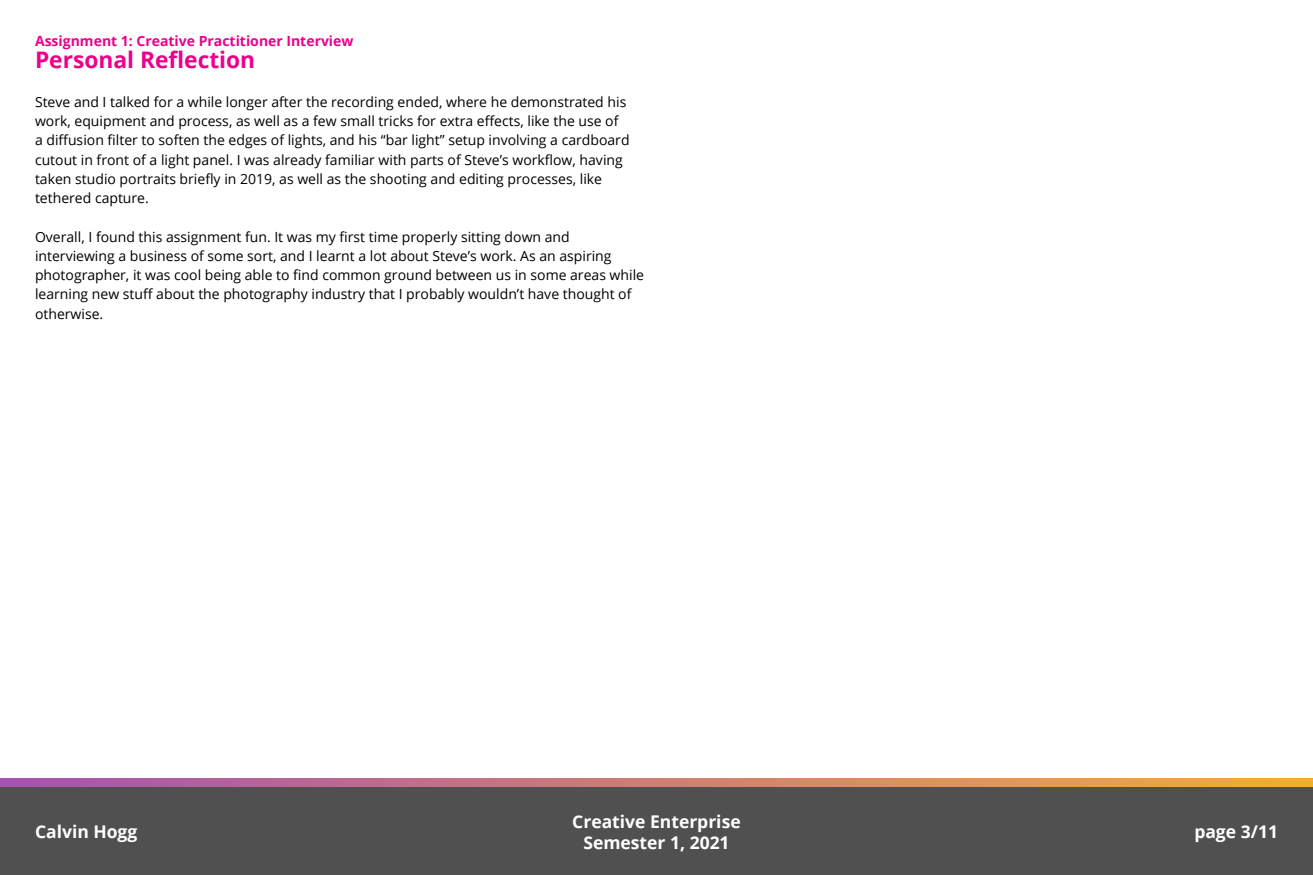
<style>
.page{position:relative;width:1313px;height:875px;background:#fff}
.page>*{position:absolute;margin:0;border:0;box-sizing:border-box;transform-origin:0 0}
.t1{font:700 22.75px "Open Sans";color:#ec008c}
.t2{font:700 17.5px/21px "Open Sans";color:#fff;text-align:center}
.Custom_style{font:14px/19.2px "Open Sans";color:#000}
.t3{font:700 14px "Open Sans";color:#ec008c}
</style>
<div class="page">
<svg style="left:0;top:779px;width:1312px;height:9px;background:#c1786f"></svg>
<div style="left:0;top:788px;width:1312px;height:87px;background:#505050"></div>
<p class="t3" style="left:35px;top:31px;width:320px">Assignment 1: Creative Practitioner Interview</p>
<p class="t1" style="left:35px;top:44px;width:222px">Personal Reflection</p>
<p class="Custom_style" style="left:35px;top:92px;width:596px">Steve and I talked for a while longer after the recording ended, where he demonstrated his work, equipment and process, as well as a few small tricks for extra effects, like the use of a diffusion filter to soften the edges of lights, and his “bar light” setup involving a cardboard cutout in front of a light panel. I was already familiar with parts of Steve’s workflow, having taken studio portraits briefly in 2019, as well as the shooting and editing processes, like tethered capture.</p>
<p class="Custom_style" style="left:35px;top:227px;width:610px">Overall, I found this assignment fun. It was my first time properly sitting down and interviewing a business of some sort, and I learnt a lot about Steve’s work. As an aspiring photographer, it was cool being able to find common ground between us in some areas while learning new stuff about the photography industry that I probably wouldn’t have thought of otherwise.</p>
<p class="t2" style="left:572px;top:810px;width:170px">Creative Enterprise<br>Semester 1, 2021</p>
<p class="t2" style="left:35px;top:820px;width:104px">Calvin Hogg</p>
<p class="t2" style="left:1194px;top:821px;width:85px">page 3/11</p>
</div>
